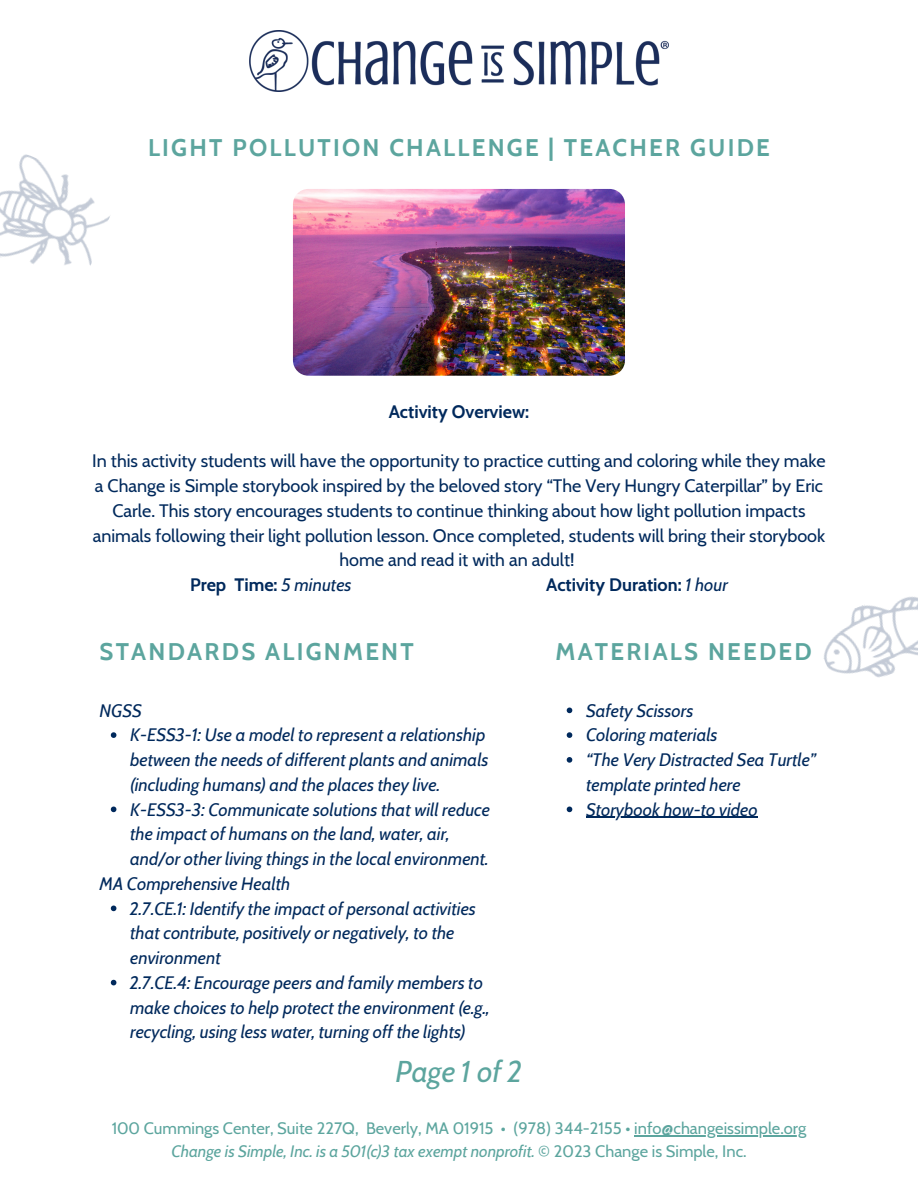
<style>
.page{position:relative;width:918px;height:1188px;background:#fff}
.page>*{position:absolute;margin:0;border:0;box-sizing:border-box;transform-origin:0 0}
.t1{font:italic 30px "Cabin";color:#5ca59e}
.t2{font:700 24px "Cabin";letter-spacing:.095em;color:#5ca59e}
.t3{font:italic 18px/24.8px "Cabin";color:#00295c}
.t4{font:18px/24.8px "Cabin";color:#00295c;text-align:center}
.t5{font:700 18px "Cabin";color:#00295c}
.t6{font:16.5px "Cabin";color:#5ca59e}
.t7{font:italic 16.5px "Cabin";color:#5ca59e}
.s1{font-weight:400;font-style:italic}
.s2{font-style:normal}
</style>
<div class="page">
<img style="left:249px;top:31px;width:420px;height:61px">
<img style="left:0;top:154px;width:110px;height:112px">
<img style="left:823px;top:596px;width:95px;height:82px">
<img style="left:293px;top:189px;width:332px;height:187px;border-radius:15px">
<hr style="left:634px;top:1135px;width:172px;height:1px;background:#5ca59e">
<svg style="left:111px;top:732px;width:5px;height:6px"></svg>
<svg style="left:111px;top:807px;width:5px;height:5px"></svg>
<svg style="left:111px;top:906px;width:5px;height:5px"></svg>
<svg style="left:111px;top:980px;width:5px;height:5px"></svg>
<svg style="left:567px;top:708px;width:5px;height:5px"></svg>
<svg style="left:567px;top:732px;width:5px;height:6px"></svg>
<svg style="left:567px;top:757px;width:5px;height:6px"></svg>
<svg style="left:567px;top:807px;width:5px;height:5px"></svg>
<hr style="left:586px;top:817px;width:172px;height:1px;background:#00295c">
<p class="t2" style="left:148px;top:133px;width:623px">LIGHT POLLUTION CHALLENGE | TEACHER GUIDE</p>
<p class="t5" style="left:389px;top:400px;width:142px">Activity Overview:</p>
<p class="t4" style="left:92px;top:449px;width:735px">In this activity students will have the opportunity to practice cutting and coloring while they make a Change is Simple storybook inspired by the beloved story “The Very Hungry Caterpillar” by Eric Carle. This story encourages students to continue thinking about how light pollution impacts animals following their light pollution lesson. Once completed, students will bring their storybook home and read it with an adult!</p>
<p class="t5" style="left:190px;top:574px;width:163px">Prep Time: <span class="s1">5 minutes</span></p>
<p class="t5" style="left:546px;top:574px;width:183px">Activity Duration: <span class="s1">1 hour</span></p>
<p class="t2" style="left:100px;top:637px;width:316px">STANDARDS ALIGNMENT</p>
<p class="t3" style="left:100px;top:698px;width:44px">NGSS</p>
<p class="t3" style="left:130px;top:722px;width:360px">K-ESS3-1: Use a model to represent a relationship between the needs of different plants and animals (including humans) and the places they live.</p>
<p class="t3" style="left:130px;top:797px;width:361px">K-ESS3-3: Communicate solutions that will reduce the impact of humans on the land, water, air, and/or other living things in the local environment.</p>
<p class="t3" style="left:130px;top:896px;width:347px">2.7.CE.1: Identify the impact of personal activities that contribute, positively or negatively, to the environment</p>
<p class="t3" style="left:130px;top:970px;width:361px">2.7.CE.4: Encourage peers and family members to make choices to help protect the environment (e.g., recycling, using less water, turning off the lights)</p>
<p class="t3" style="left:100px;top:871px;width:192px">MA Comprehensive Health</p>
<p class="t1" style="left:396px;top:1053px;width:128px">Page 1 of 2</p>
<p class="t2" style="left:555px;top:637px;width:258px">MATERIALS NEEDED</p>
<p class="t3" style="left:586px;top:698px;width:109px">Safety Scissors</p>
<p class="t3" style="left:586px;top:722px;width:133px">Coloring materials</p>
<p class="t3" style="left:586px;top:747px;width:231px">“The Very Distracted Sea Turtle” template printed here</p>
<p class="t3" style="left:586px;top:797px;width:173px">Storybook how-to video</p>
<p class="t6" style="left:112px;top:1118px;width:696px">100 Cummings Center, Suite 227Q, Beverly, MA 01915 • (978) 344-2155 • info@changeissimple.org</p>
<p class="t7" style="left:171px;top:1141px;width:577px">Change is Simple, Inc. is a 501(c)3 tax exempt nonprofit. <span class="s2">© 2023 Change is Simple, Inc.</span></p>
</div>
